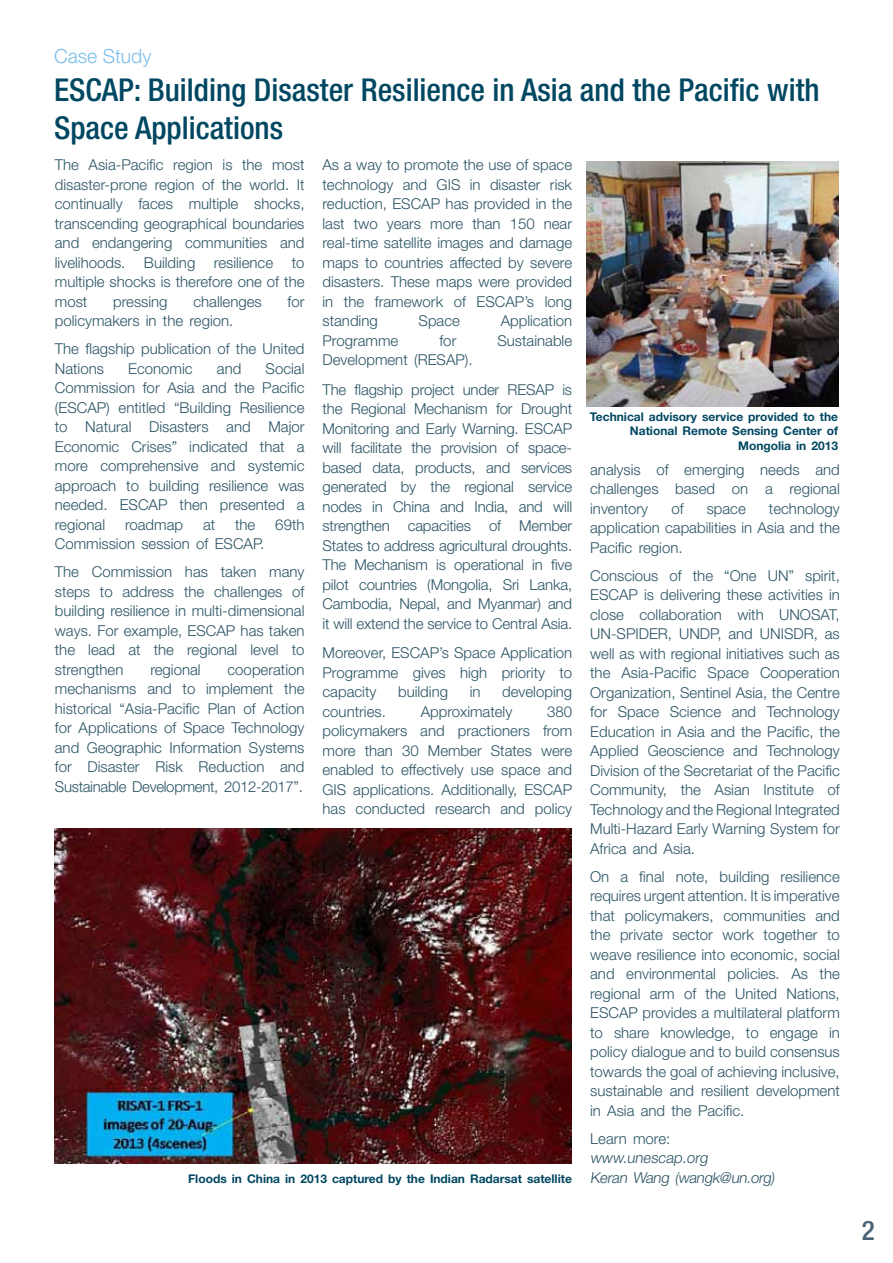
<style>
.page{position:relative;width:893px;height:1263px;background:#fff}
.page>*{position:absolute;margin:0;border:0;box-sizing:border-box;transform-origin:0 0}
.t1{font:500 condensed 31.5px/37.8px "Helvetica Neue";color:#004761}
.t2{font:500 condensed 27px "Helvetica Neue";color:#496274}
.t3{font:300 19.5px "Helvetica Neue";color:#79bfea}
.t4{font:300 15px/19.5px "Helvetica Neue";color:#2b5464;text-align:justify}
.t5{font:700 12px/14.4px "Helvetica Neue";color:#004761;text-align:right}
</style>
<div class="page">
<img style="left:54px;top:828px;width:518px;height:335px">
<img style="left:587px;top:162px;width:252px;height:244px">
<h3 class="t3" style="left:54px;top:44px;width:99px">Case Study</h3>
<h1 class="t1" style="left:54px;top:71px;width:767px">ESCAP: Building Disaster Resilience in Asia and the Pacific with<br>Space Applications</h1>
<p class="t4" style="left:55px;top:155px;width:251px">The Asia-Pacific region is the most disaster-prone region of the world. It continually faces multiple shocks, transcending geographical boundaries and endangering communities and livelihoods. Building resilience to multiple shocks is therefore one of the most</p>
<p class="t4" style="left:113px;top:291px;width:56px">pressing</p>
<p class="t4" style="left:193px;top:291px;width:70px">challenges</p>
<p class="t4" style="left:288px;top:291px;width:18px">for</p>
<p class="t4" style="left:55px;top:307px;width:251px;line-height:28px">policymakers in the region.<br>The flagship publication of the United</p>
<p class="t4" style="left:55px;top:358px;width:51px">Nations</p>
<p class="t4" style="left:128px;top:358px;width:66px">Economic</p>
<p class="t4" style="left:217px;top:358px;width:26px">and</p>
<p class="t4" style="left:55px;top:358px;width:251px;text-indent:211px">Social Commission for Asia and the Pacific (ESCAP) entitled “Building Resilience to Natural Disasters and Major Economic Crises” indicated that a more comprehensive and systemic approach to building resilience was needed. ESCAP then presented a regional</p>
<p class="t4" style="left:125px;top:514px;width:60px">roadmap</p>
<p class="t4" style="left:203px;top:514px;width:14px">at</p>
<p class="t4" style="left:235px;top:514px;width:22px">the</p>
<p class="t4" style="left:275px;top:514px;width:31px">69th</p>
<p class="t4" style="left:55px;top:530px;width:251px;line-height:28px">Commission session of ESCAP.<br>The Commission has taken many</p>
<p class="t4" style="left:55px;top:581px;width:251px">steps to address the challenges of building resilience in multi-dimensional ways. For example, ESCAP has taken the lead at the regional level to strengthen</p>
<p class="t4" style="left:55px;top:659px;width:251px;text-indent:173px">cooperation mechanisms and to implement the historical “Asia-Pacific Plan of Action for Applications of Space Technology and Geographic Information Systems for Disaster Risk Reduction and Sustainable Development, 2012-2017”.</p>
<p class="t4" style="left:150px;top:659px;width:52px">regional</p>
<p class="t4" style="left:322px;top:155px;width:251px">As a way to promote the use of space technology and GIS in disaster risk reduction, ESCAP has provided in the last two years more than 150 near real-time satellite images and damage maps to countries affected by severe disasters. These maps were provided in the framework of ESCAP’s long standing</p>
<p class="t4" style="left:419px;top:311px;width:43px">Space</p>
<p class="t4" style="left:501px;top:311px;width:73px">Application</p>
<p class="t4" style="left:322px;top:330px;width:77px">Programme</p>
<p class="t4" style="left:439px;top:330px;width:18px">for</p>
<p class="t4" style="left:497px;top:330px;width:76px">Sustainable</p>
<p class="t4" style="left:322px;top:345px;width:251px;line-height:29.5px">Development (RESAP).<br>The flagship project under RESAP is</p>
<p class="t4" style="left:322px;top:399px;width:251px">the Regional Mechanism for Drought Monitoring and Early Warning. ESCAP will facilitate the provision of space&shy;based data, products, and services generated by the regional service nodes in China and India, and will strengthen capacities of Member States to address agricultural droughts.<br>The Mechanism is operational in five pilot countries (Mongolia, Sri Lanka, Cambodia, Nepal, and Myanmar) and it will extend the service to Central Asia.</p>
<p class="t4" style="left:322px;top:643px;width:251px">Moreover, ESCAP’s Space Application Programme gives high priority to capacity</p>
<p class="t4" style="left:398px;top:682px;width:51px">building</p>
<p class="t4" style="left:470px;top:682px;width:12px">in</p>
<p class="t4" style="left:502px;top:682px;width:72px">developing</p>
<p class="t4" style="left:322px;top:701px;width:65px">countries.</p>
<p class="t4" style="left:421px;top:701px;width:93px">Approximately</p>
<p class="t4" style="left:322px;top:701px;width:251px;text-indent:225px">380 policymakers and practioners from more than 30 Member States were enabled to effectively use space and GIS applications. Additionally, ESCAP has conducted research and policy</p>
<p class="t5" style="left:188px;top:1171px;width:385px">Floods in China in 2013 captured by the Indian Radarsat satellite</p>
<p class="t5" style="left:590px;top:409px;width:250px">Technical advisory service provided to the<br>National Remote Sensing Center of<br>Mongolia in 2013</p>
<p class="t4" style="left:590px;top:459px;width:251px">analysis of emerging needs and challenges based on a regional inventory</p>
<p class="t4" style="left:590px;top:498px;width:251px;text-indent:179px">technology application capabilities in Asia and the Pacific region.</p>
<p class="t4" style="left:590px;top:565px;width:251px">Conscious of the “One UN” spirit, ESCAP is delivering these activities in close collaboration with UNOSAT, UN-SPIDER, UNDP, and UNISDR, as well as with regional initiatives such as the Asia-Pacific Space Cooperation Organization, Sentinel Asia, the Centre for Space Science and Technology Education in Asia and the Pacific, the Applied Geoscience and Technology Division of the Secretariat of the Pacific Community, the Asian Institute of Technology and the Regional Integrated Multi-Hazard Early Warning System for Africa and Asia.</p>
<p class="t4" style="left:590px;top:866px;width:251px">On a final note, building resilience requires urgent attention. It is imperative that policymakers, communities and the private sector work together to weave resilience into economic, social and environmental policies. As the regional arm of the United Nations, ESCAP provides a multilateral platform to share knowledge, to engage in policy dialogue and to build consensus towards the goal of achieving inclusive, sustainable and resilient development in Asia and the Pacific.</p>
<p class="t4" style="left:590px;top:1128px;width:186px;text-align:left">Learn more: www.unescap.org<br>Keran Wang (wangk@un.org)</p>
<p class="t4" style="left:671px;top:498px;width:14px">of</p>
<p class="t4" style="left:707px;top:498px;width:41px">space</p>
<h2 class="t2" style="left:862px;top:1214px;width:14px">2</h2>
</div>
